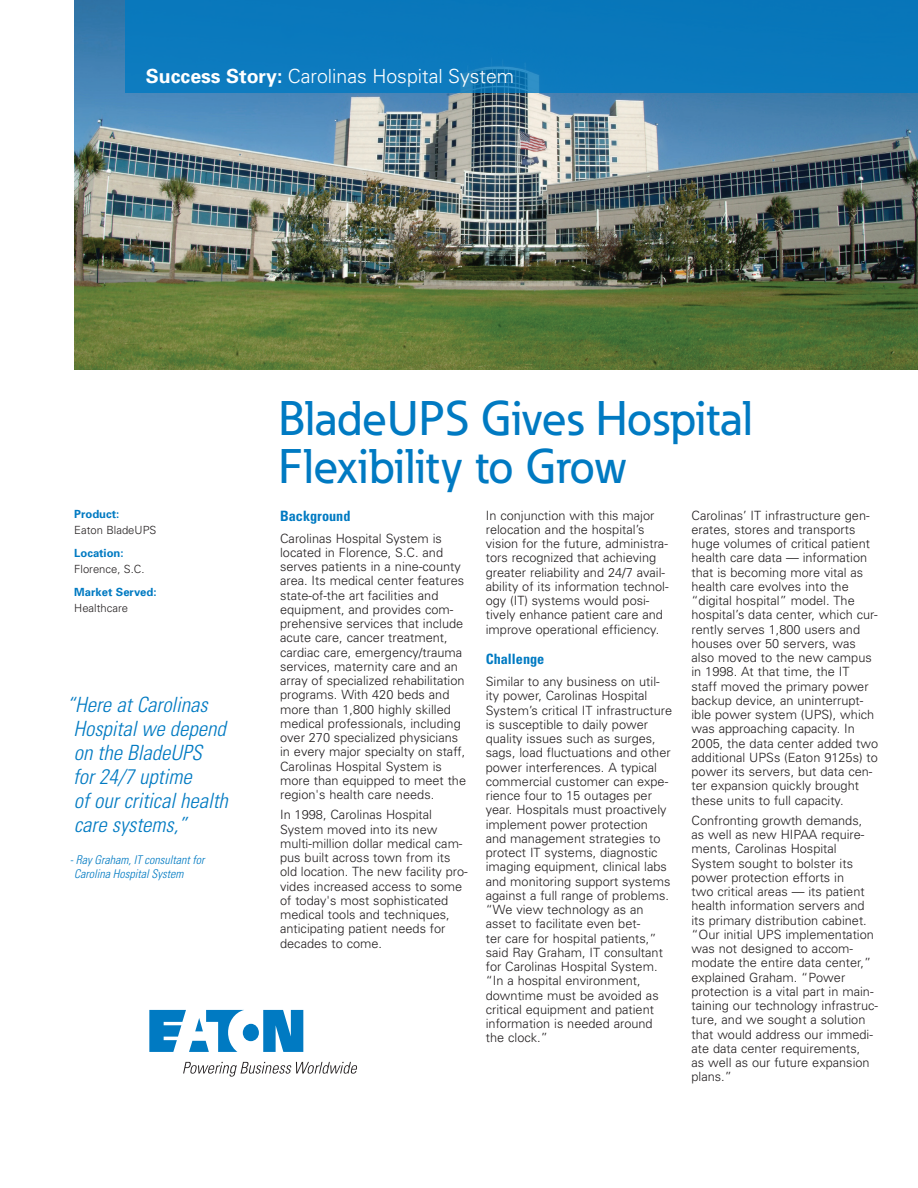
<style>
.page{position:relative;width:918px;height:1188px;background:#fff}
.page>*{position:absolute;margin:0;border:0;box-sizing:border-box;transform-origin:0 0}
.Headline{font:500 48px/48px "Eaton";color:#007ac2}
.Pull_Quote{font:italic 300 condensed 21px/24px "Univers";color:#007ac2}
.Case_Study_Header{font:300 19.5px "Univers";color:#fff}
.Body_Copy_Header{font:700 condensed 14.25px "Univers";color:#007ac2}
.Body_Copy{font:300 12.75px/14.2px "Univers";color:#231f20}
.Pull_Quote_Attribute{font:italic 300 condensed 12px/14.4px "Univers";color:#007ac2}
.Highlight_Categories{font:300 11.25px "Univers";color:#231f20}
.Highlight_Categories-2{font:700 11.25px "Univers";color:#007ac2}
.s1{font-weight:700}
</style>
<div class="page">
<img style="left:74px;top:0;width:844px;height:369px">
<div style="left:125px;top:0;width:793px;height:93px;background:#0a78bc"></div>
<svg style="left:149px;top:1010px;width:154px;height:42px"></svg>
<svg style="left:183px;top:1062px;width:175px;height:15px"></svg>
<p class="Case_Study_Header" style="left:146px;top:65px;width:370px"><span class="s1">Success Story:</span> Carolinas Hospital System</p>
<p class="Highlight_Categories-2" style="left:74px;top:507px;width:46px">Product:</p>
<p class="Highlight_Categories" style="left:74px;top:523px;width:84px">Eaton BladeUPS</p>
<p class="Highlight_Categories-2" style="left:74px;top:546px;width:51px">Location:</p>
<p class="Highlight_Categories" style="left:74px;top:562px;width:72px">Florence, S.C.</p>
<p class="Highlight_Categories-2" style="left:74px;top:585px;width:84px">Market Served:</p>
<p class="Highlight_Categories" style="left:74px;top:601px;width:55px">Healthcare</p>
<p class="Pull_Quote" style="left:67px;top:693px;width:163px">“Here at Carolinas<br>Hospital we depend on the BladeUPS<br>for 24/7 uptime<br>of our critical health care systems,”</p>
<p class="Pull_Quote_Attribute" style="left:74px;top:852px;width:132px;text-indent:-4px">‑ Ray Graham, IT consultant for<br>Carolina Hospital System</p>
<p class="Headline" style="left:278px;top:394px;width:476px">BladeUPS Gives Hospital<br>Flexibility to Grow</p>
<p class="Body_Copy_Header" style="left:280px;top:507px;width:72px">Background</p>
<p class="Body_Copy" style="left:280px;top:531px;width:188px">Carolinas Hospital System is located in Florence, S.C. and serves patients in a nine-county area. Its medical center features state-of-the art facilities and equipment, and provides com&shy;prehensive services that include acute care, cancer treatment, cardiac care, emergency/trauma services, maternity care and an array of specialized rehabilitation programs. With 420 beds and more than 1,800 highly skilled medical professionals, including over 270 specialized physicians in every major specialty on staff,<br>Carolinas Hospital System is more than equipped to meet the region's health care needs.</p>
<p class="Body_Copy" style="left:280px;top:808px;width:189px">In 1998, Carolinas Hospital<br>System moved into its new multi-million dollar medical cam&shy;pus built across town from its old location. The new facility pro&shy;vides increased access to some of today's most sophisticated medical tools and techniques, anticipating patient needs for decades to come.</p>
<p class="Body_Copy" style="left:486px;top:508px;width:184px">In conjunction with this major relocation and the hospital’s vision for the future, administra&shy;tors recognized that achieving greater reliability and 24/7 avail&shy;ability of its information technol&shy;ogy (IT) systems would posi&shy;tively enhance patient care and improve operational efficiency.</p>
<p class="Body_Copy_Header" style="left:486px;top:651px;width:60px">Challenge</p>
<p class="Body_Copy" style="left:486px;top:675px;width:188px">Similar to any business on util&shy;ity power, Carolinas Hospital<br>System’s critical IT infrastructure is susceptible to daily power quality issues such as surges, sags, load fluctuations and other power interferences. A typical commercial customer can expe&shy;rience four to 15 outages per year. Hospitals must proactively implement power protection<br>and management strategies to protect IT systems, diagnostic imaging equipment, clinical labs and monitoring support systems against a full range of problems. “We view technology as an asset to facilitate even bet-<br>ter care for hospital patients,” said Ray Graham, IT consultant for Carolinas Hospital System. “In a hospital environment, downtime must be avoided as critical equipment and patient information is needed around the clock.”</p>
<p class="Body_Copy" style="left:692px;top:508px;width:188px">Carolinas’ IT infrastructure gen&shy;erates, stores and transports huge volumes of critical patient health care data — information that is becoming more vital as health care evolves into the “digital hospital” model. The hospital’s data center, which cur&shy;rently serves 1,800 users and houses over 50 servers, was also moved to the new campus in 1998. At that time, the IT<br>staff moved the primary power backup device, an uninterrupt&shy;ible power system (UPS), which was approaching capacity. In<br>2005, the data center added two additional UPSs (Eaton 9125s) to power its servers, but data cen&shy;ter expansion quickly brought these units to full capacity.</p>
<p class="Body_Copy" style="left:692px;top:813px;width:188px">Confronting growth demands, as well as new HIPAA require&shy;ments, Carolinas Hospital<br>System sought to bolster its power protection efforts in<br>two critical areas — its patient health information servers and its primary distribution cabinet. “Our initial UPS implementation was not designed to accom&shy;modate the entire data center,” explained Graham. “Power protection is a vital part in main&shy;taining our technology infrastruc&shy;ture, and we sought a solution that would address our immedi&shy;ate data center requirements,<br>as well as our future expansion plans.”</p>
</div>
